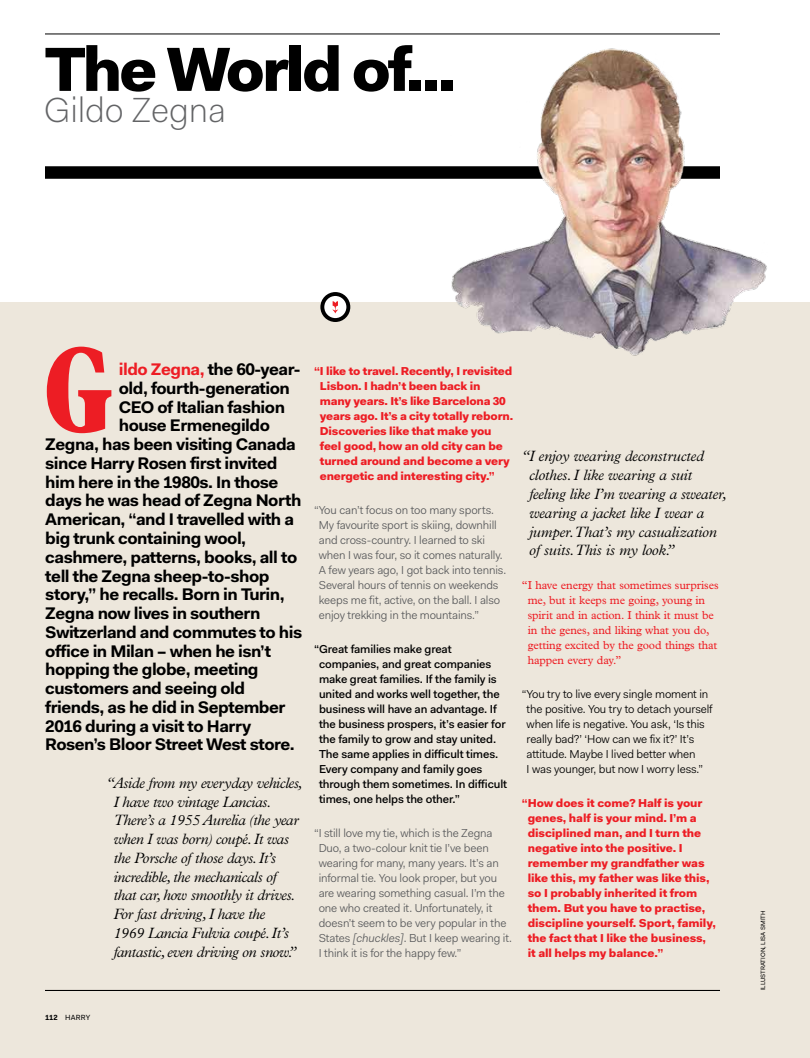
<style>
.page{position:relative;width:810px;height:1058px;background:#fff}
.page>*{position:absolute;margin:0;border:0;box-sizing:border-box;transform-origin:0 0}
.t1{font:700 condensed 122.62px "Plantin";color:#ed1d24}
.t2{font:900 62.5px "Fakt Pro";letter-spacing:-.05em;color:#000}
.t3{font:300 35px "Fakt Pro";letter-spacing:-.005em;color:#636466}
.t4{font:700 16.88px "Fakt Pro";letter-spacing:-.03em;color:#000}
.t5{font:italic 300 15px/18.8px "Plantin";letter-spacing:-.025em;color:#000}
.t6{font:11.5px/15px "Fakt Pro Blond";letter-spacing:-.01em;color:#58595b}
.t7{font:900 11.5px/15px "Fakt Pro";letter-spacing:-.01em;color:#ed1d24}
.t8{font:500 11.5px/15px "Fakt Pro";letter-spacing:-.01em;color:#000}
.t9{font:11.5px/15px "Fakt Pro Blond";letter-spacing:-.01em;color:#000}
.t10{font:11.5px/15px "Plantin";letter-spacing:-.01em;color:#ed1d24}
.t11{font:7.5px "Fakt Pro";letter-spacing:.025em;color:#000}
.t12{font:6.25px "Fakt Pro";color:#000}
.s1{color:#ed1d24}
.s2{font-style:italic}
.s3{font-weight:700}
</style>
<div class="page">
<div style="left:0;top:302px;width:810px;height:756px;background:#ede7dc"></div>
<svg style="left:322px;top:294px;width:26px;height:26px"></svg>
<div style="left:320px;top:292px;width:30px;height:30px;border:4px solid #000;border-radius:50%"></div>
<svg style="left:332px;top:301px;width:6px;height:12px"></svg>
<hr style="left:45px;top:34px;width:675px;height:1px;background:#000">
<div style="left:45px;top:166px;width:675px;height:13px;background:#000"></div>
<img style="left:450px;top:48px;width:317px;height:308px">
<h2 class="t2" style="left:45px;top:28px;width:413px">The World of...</h2>
<h3 class="t3" style="left:44px;top:87px;width:183px">Gildo Zegna</h3>
<h1 class="t1" style="left:43px;top:318px;width:73px">G</h1>
<h3 class="t4" style="left:119px;top:358px;width:183px"><span class="s1">ildo Zegna,</span> the 60-year-</h3>
<h3 class="t4" style="left:119px;top:377px;width:173px">old, fourth-generation</h3>
<h3 class="t4" style="left:119px;top:395px;width:168px">CEO of Italian fashion</h3>
<h3 class="t4" style="left:119px;top:414px;width:153px">house Ermenegildo</h3>
<h3 class="t4" style="left:45px;top:433px;width:252px">Zegna, has been visiting Canada</h3>
<h3 class="t4" style="left:45px;top:452px;width:234px">since Harry Rosen first invited</h3>
<h3 class="t4" style="left:45px;top:470px;width:235px">him here in the 1980s. In those</h3>
<h3 class="t4" style="left:45px;top:489px;width:258px">days he was head of Zegna North</h3>
<h3 class="t4" style="left:45px;top:508px;width:250px">American, “and I travelled with a</h3>
<h3 class="t4" style="left:45px;top:527px;width:202px">big trunk containing wool,</h3>
<h3 class="t4" style="left:45px;top:545px;width:254px">cashmere, patterns, books, all to</h3>
<h3 class="t4" style="left:45px;top:564px;width:226px">tell the Zegna sheep-to-shop</h3>
<h3 class="t4" style="left:45px;top:583px;width:241px">story,” he recalls. Born in Turin,</h3>
<h3 class="t4" style="left:45px;top:602px;width:217px">Zegna now lives in southern</h3>
<h3 class="t4" style="left:45px;top:620px;width:259px">Switzerland and commutes to his</h3>
<h3 class="t4" style="left:45px;top:639px;width:227px">office in Milan – when he isn’t</h3>
<h3 class="t4" style="left:45px;top:658px;width:215px">hopping the globe, meeting</h3>
<h3 class="t4" style="left:45px;top:677px;width:201px">customers and seeing old</h3>
<h3 class="t4" style="left:45px;top:695px;width:242px">friends, as he did in September</h3>
<h3 class="t4" style="left:45px;top:714px;width:207px">2016 during a visit to Harry</h3>
<h3 class="t4" style="left:45px;top:733px;width:251px">Rosen’s Bloor Street West store.</h3>
<p class="t5" style="left:113px;top:773px;width:191px;text-indent:-7px">“Aside from my everyday vehicles,<br>I have two vintage Lancias.<br>There’s a 1955 Aurelia (the year when I was born) coupé. It was the Porsche of those days. It’s incredible, the mechanicals of that car, how smoothly it drives.<br>For fast driving, I have the<br>1969 Lancia Fulvia coupé. It’s fantastic, even driving on snow.”</p>
<p class="t7" style="left:320px;top:363px;width:195px;text-indent:-6px">“I like to travel. Recently, I revisited Lisbon. I hadn’t been back in many years. It’s like Barcelona 30 years ago. It’s a city totally reborn.<br>Discoveries like that make you feel good, how an old city can be turned around and become a very energetic and interesting city.”</p>
<p class="t6" style="left:319px;top:502px;width:189px;text-indent:-5px">“You can’t focus on too many sports.<br>My favourite sport is skiing, downhill and cross-country. I learned to ski when I was four, so it comes naturally.<br>A few years ago, I got back into tennis.<br>Several hours of tennis on weekends keeps me fit, active, on the ball. I also enjoy trekking in the mountains.”</p>
<p class="t8" style="left:319px;top:641px;width:190px;text-indent:-5px">“Great families make great companies, and great companies make great families. If the family is united and works well together, the business will have an advantage. If the business prospers, it’s easier for the family to grow and stay united.<br>The same applies in difficult times.<br>Every company and family goes through them sometimes. In difficult times, one helps the other.”</p>
<p class="t6" style="left:319px;top:825px;width:195px;text-indent:-5px">“I still love my tie, which is the Zegna Duo, a two-colour knit tie I’ve been wearing for many, many years. It’s an informal tie. You look proper, but you are wearing something casual. I’m the one who created it. Unfortunately, it doesn’t seem to be very popular in the States <span class="s2">[chuckles]</span>. But I keep wearing it.<br>I think it is for the happy few.”</p>
<h3 class="t5" style="left:529px;top:447px;width:199px;text-indent:-7px">“I enjoy wearing deconstructed clothes. I like wearing a suit feeling like I’m wearing a sweater, wearing a jacket like I wear a jumper.That’s my casualization of suits.This is my look.”</h3>
<p class="t10" style="left:528px;top:577px;width:192px;text-indent:-6px">“I have energy that sometimes surprises me, but it keeps me going, young in spirit and in action. I think it must be in the genes, and liking what you do, getting excited by the good things that happen every day.”</p>
<p class="t9" style="left:527px;top:686px;width:188px;text-indent:-5px">“You try to live every single moment in the positive. You try to detach yourself when life is negative. You ask, ‘Is this really bad?’ ‘How can we fix it?’ It’s attitude. Maybe I lived better when<br>I was younger, but now I worry less.”</p>
<p class="t7" style="left:528px;top:795px;width:190px;text-indent:-6px">“How does it come? Half is your genes, half is your mind. I’m a disciplined man, and I turn the negative into the positive. I remember my grandfather was like this, my father was like this, so I probably inherited it from them. But you have to practise, discipline yourself. Sport, family, the fact that I like the business, it all helps my balance.”</p>
<p class="t11" style="left:45px;top:1012px;width:47px"><span class="s3">112</span> HARRY</p>
<p class="t12" style="left:759px;top:990px;width:82px;rotate:-90deg">ILLUSTRATION, LISA SMITH</p>
</div>
